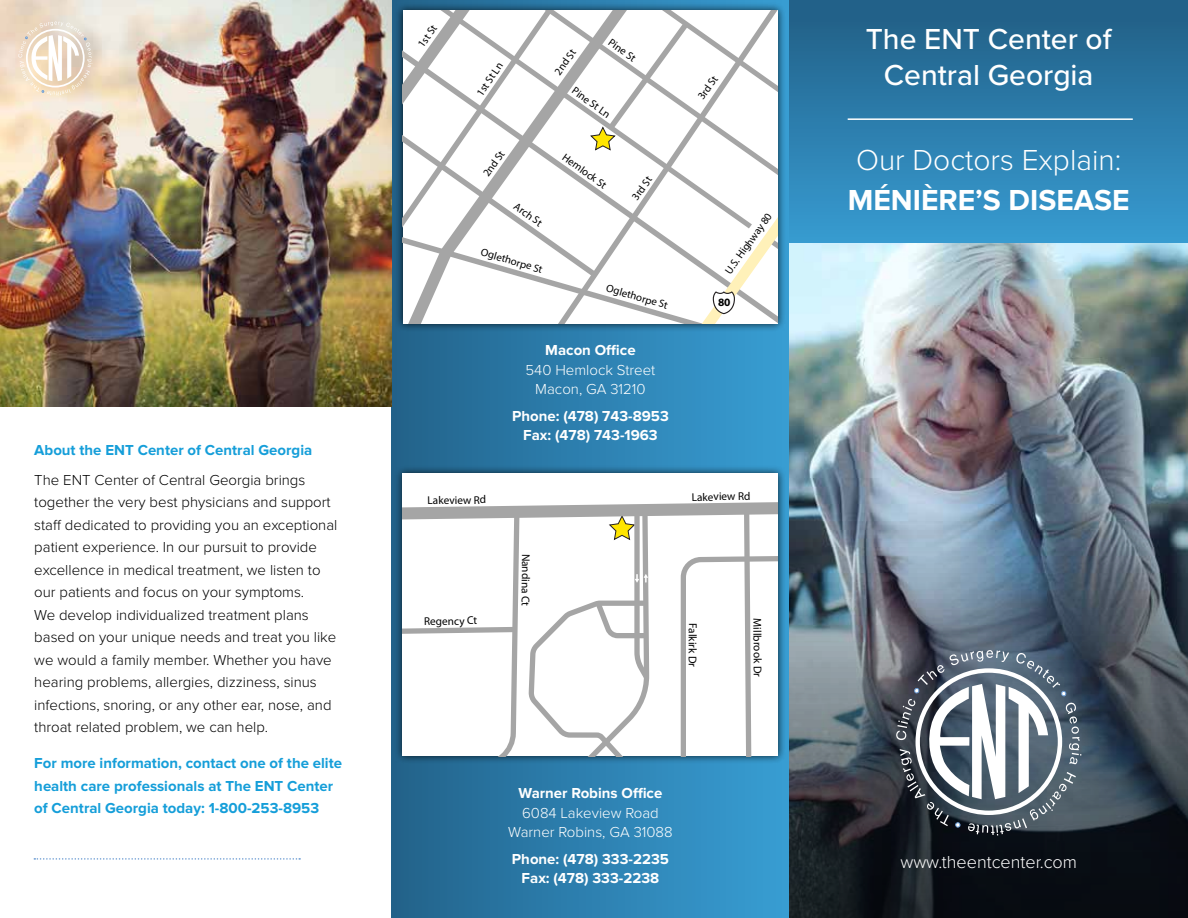
<style>
.page{position:relative;width:1188px;height:918px;background:#fff}
.page>*{position:absolute;margin:0;border:0;box-sizing:border-box;transform-origin:0 0}
.t1{font:500 30px/36px "Proxima Nova";color:#fff;text-align:center}
.t2{font:300 30px "Proxima Nova";color:#fff}
.t3{font:700 30px "Proxima Nova";color:#fff}
.t4{font:300 18px "Proxima Nova";color:#fff}
.t5{font:300 15px/22.5px "Proxima Nova";color:#000}
.t6{font:700 15px/22.5px "Proxima Nova";color:#159ed9}
.t7{font:700 15px/19.5px "Proxima Nova";color:#fff;text-align:center}
.t8{font:300 15px/19.5px "Proxima Nova";color:#fff;text-align:center}
.t9{font:11.25px "Myriad Pro";letter-spacing:-.01em;color:#000}
.t10{font:700 11.25px "Myriad Pro";color:#000}
.t11{font:10.8px "Myriad Pro";color:#000}
</style>
<div class="page">
<div style="left:392px;top:0;width:397px;height:918px;background:linear-gradient(to right,#22628b,#389ed4)"></div>
<img style="left:789px;top:243px;width:399px;height:274px">
<div style="left:789px;top:0;width:399px;height:243px;background:linear-gradient(to bottom,#215e85,#379cd1)"></div>
<svg style="left:789px;top:517px;width:399px;height:401px;background:#424e59"></svg>
<svg style="left:896px;top:650px;width:185px;height:185px"></svg>
<div style="left:395px;top:2px;width:391px;height:330px;background:#000;opacity:.75"></div>
<svg style="left:403px;top:11px;width:374px;height:313px"></svg>
<div style="left:394px;top:465px;width:392px;height:300px;background:#000;opacity:.75"></div>
<div style="left:403px;top:474px;width:375px;height:282px;background:#fff"></div>
<svg style="left:403px;top:502px;width:375px;height:254px"></svg>
<img style="left:0;top:0;width:392px;height:407px">
<hr style="left:848px;top:118px;width:285px;height:2px;background:#fff">
<svg style="left:34px;top:858px;width:266px;height:2px"></svg>
<svg style="left:18px;top:22px;width:75px;height:74px"></svg>
<p class="t6" style="left:34px;top:440px;width:280px">About the ENT Center of Central Georgia</p>
<p class="t5" style="left:34px;top:469px;width:305px">The ENT Center of Central Georgia brings together the very best physicians and support staff dedicated to providing you an exceptional patient experience. In our pursuit to provide excellence in medical treatment, we listen to our patients and focus on your symptoms.<br>We develop individualized treatment plans based on your unique needs and treat you like we would a family member. Whether you have hearing problems, allergies, dizziness, sinus infections, snoring, or any other ear, nose, and throat related problem, we can help.</p>
<p class="t6" style="left:34px;top:753px;width:309px">For more information, contact one of the elite health care professionals at The ENT Center of Central Georgia today: 1-800-253-8953</p>
<p class="t11" style="left:416px;top:43px;width:26px;rotate:-54deg">1st St</p>
<p class="t11" style="left:474px;top:91px;width:39px;rotate:-55deg">1st St Ln</p>
<p class="t11" style="left:613px;top:36px;width:32px;rotate:35deg">Pine St</p>
<p class="t11" style="left:577px;top:85px;width:46px;rotate:35deg">Pine St Ln</p>
<p class="t11" style="left:552px;top:70px;width:30px;rotate:-54deg">2nd St</p>
<p class="t11" style="left:481px;top:171px;width:30px;rotate:-54deg">2nd St</p>
<p class="t11" style="left:518px;top:200px;width:34px;rotate:35deg">Arch St</p>
<p class="t11" style="left:483px;top:246px;width:65px;rotate:16deg">Oglethorpe St</p>
<p class="t11" style="left:567px;top:152px;width:53px;rotate:35deg">Hemlock St</p>
<p class="t11" style="left:629px;top:195px;width:28px;rotate:-54deg">3rd St</p>
<p class="t11" style="left:608px;top:282px;width:65px;rotate:16deg">Oglethorpe St</p>
<p class="t7" style="left:545px;top:341px;width:92px">Macon Office</p>
<p class="t8" style="left:526px;top:360px;width:131px">540 Hemlock Street<br>Macon, GA 31210</p>
<p class="t7" style="left:512px;top:407px;width:158px">Phone: (478) 743-8953<br>Fax: (478) 743-1963</p>
<p class="t9" style="left:427px;top:494px;width:60px;rotate:-1deg">Lakeview Rd</p>
<p class="t9" style="left:424px;top:615px;width:55px;rotate:-1deg">Regency Ct</p>
<p class="t9" style="left:532px;top:554px;width:54px;rotate:91deg">Nandina Ct</p>
<p class="t11" style="left:695px;top:95px;width:28px;rotate:-54deg">3rd St</p>
<p class="t11" style="left:723px;top:269px;width:73px;rotate:-54deg">U.S. Highway 80</p>
<p class="t10" style="left:718px;top:296px;width:14px">80</p>
<p class="t9" style="left:692px;top:491px;width:60px;rotate:-1deg">Lakeview Rd</p>
<p class="t9" style="left:699px;top:623px;width:45px;rotate:90deg">Falkirk Dr</p>
<p class="t9" style="left:764px;top:618px;width:60px;rotate:90deg">Millbrook Dr</p>
<p class="t7" style="left:519px;top:784px;width:145px">Warner Robins Office</p>
<p class="t8" style="left:508px;top:804px;width:166px">6084 Lakeview Road<br>Warner Robins, GA 31088</p>
<p class="t7" style="left:512px;top:850px;width:159px">Phone: (478) 333-2235<br>Fax: (478) 333-2238</p>
<h1 class="t1" style="left:866px;top:20px;width:247px">The ENT Center of<br>Central Georgia</h1>
<h1 class="t2" style="left:856px;top:143px;width:267px">Our Doctors Explain:</h1>
<h1 class="t3" style="left:848px;top:182px;width:283px">MÉNIÈRE’S DISEASE</h1>
<p class="t4" style="left:900px;top:851px;width:178px">www.theentcenter.com</p>
</div>
